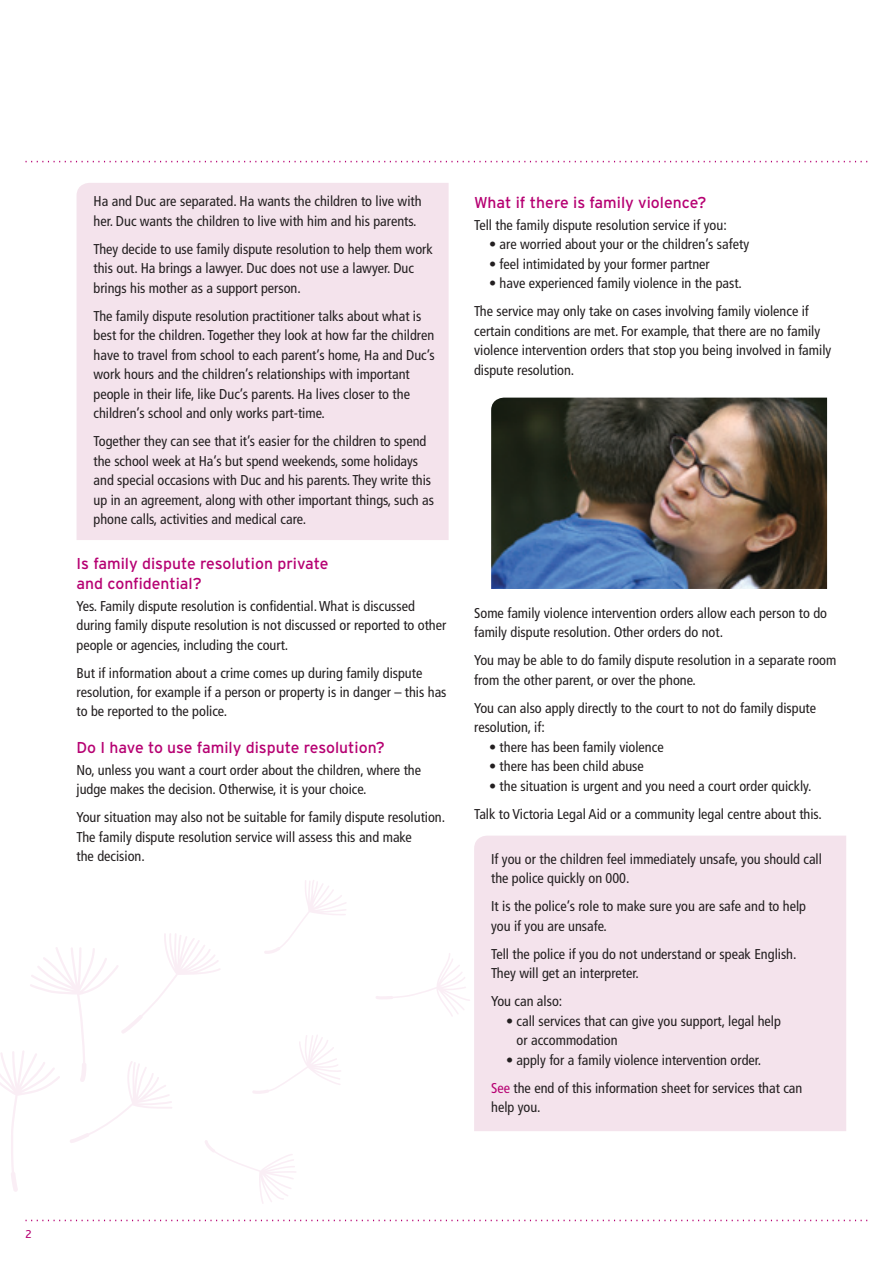
<style>
.page{position:relative;width:893px;height:1263px;background:#fff}
.page>*{position:absolute;margin:0;border:0;box-sizing:border-box;transform-origin:0 0}
.t1{font:15.75px/19.5px "Interstate";color:#b60172}
.t2{font:condensed 14.25px/19.5px "Frutiger";color:#231f20}
.t3{font:12px "Bliss 2";color:#b60172}
.s1{color:#b60172}
</style>
<div class="page">
<svg style="left:376px;top:953px;width:94px;height:63px"></svg>
<svg style="left:0;top:880px;width:346px;height:324px"></svg>
<svg style="left:26px;top:1220px;width:841px;height:1px"></svg>
<svg style="left:26px;top:161px;width:841px;height:1px"></svg>
<div style="left:77px;top:183px;width:372px;height:357px;background:#f4e3ec"></div>
<div style="left:474px;top:836px;width:372px;height:295px;background:#f4e3ec"></div>
<img style="left:491px;top:398px;width:336px;height:191px">
<p class="t2" style="left:94px;top:192px;width:330px">Ha and Duc are separated. Ha wants the children to live with her. Duc wants the children to live with him and his parents.</p>
<p class="t2" style="left:94px;top:239px;width:341px">They decide to use family dispute resolution to help them work this out. Ha brings a lawyer. Duc does not use a lawyer. Duc brings his mother as a support person.</p>
<p class="t2" style="left:94px;top:306px;width:343px">The family dispute resolution practitioner talks about what is best for the children. Together they look at how far the children have to travel from school to each parent’s home, Ha and Duc’s work hours and the children’s relationships with important people in their life, like Duc’s parents. Ha lives closer to the children’s school and only works part-time.</p>
<p class="t2" style="left:94px;top:432px;width:342px">Together they can see that it’s easier for the children to spend the school week at Ha’s but spend weekends, some holidays and special occasions with Duc and his parents. They write this up in an agreement, along with other important things, such as phone calls, activities and medical care.</p>
<h2 class="t1" style="left:77px;top:554px;width:254px">Is family dispute resolution private and confidential?</h2>
<p class="t2" style="left:77px;top:596px;width:371px">Yes. Family dispute resolution is confidential. What is discussed during family dispute resolution is not discussed or reported to other people or agencies, including the court.</p>
<p class="t2" style="left:77px;top:663px;width:372px">But if information about a crime comes up during family dispute resolution, for example if a person or property is in danger – this has to be reported to the police.</p>
<h2 class="t1" style="left:77px;top:738px;width:310px">Do I have to use family dispute resolution?</h2>
<p class="t2" style="left:77px;top:760px;width:346px">No, unless you want a court order about the children, where the judge makes the decision. Otherwise, it is your choice.</p>
<p class="t2" style="left:77px;top:807px;width:370px">Your situation may also not be suitable for family dispute resolution.<br>The family dispute resolution service will assess this and make<br>the decision.</p>
<h2 class="t1" style="left:474px;top:193px;width:234px">What if there is family violence?</h2>
<p class="t2" style="left:474px;top:215px;width:254px">Tell the family dispute resolution service if you:</p>
<p class="t2" style="left:489px;top:235px;width:262px">• are worried about your or the children’s safety</p>
<p class="t2" style="left:489px;top:254px;width:222px">• feel intimidated by your former partner</p>
<p class="t2" style="left:474px;top:270px;width:336px;line-height:28px;text-indent:15px">• have experienced family violence in the past.<br>The service may only take on cases involving family violence if</p>
<p class="t2" style="left:474px;top:321px;width:359px">certain conditions are met. For example, that there are no family violence intervention orders that stop you being involved in family dispute resolution.</p>
<p class="t2" style="left:474px;top:603px;width:354px">Some family violence intervention orders allow each person to do family dispute resolution. Other orders do not.</p>
<p class="t2" style="left:474px;top:650px;width:364px">You may be able to do family dispute resolution in a separate room from the other parent, or over the phone.</p>
<p class="t2" style="left:474px;top:698px;width:343px">You can also apply directly to the court to not do family dispute resolution, if:</p>
<p class="t2" style="left:489px;top:737px;width:176px">• there has been family violence</p>
<p class="t2" style="left:489px;top:756px;width:156px">• there has been child abuse</p>
<p class="t2" style="left:474px;top:772px;width:349px;line-height:28px;text-align:center">• the situation is urgent and you need a court order quickly.<br>Talk to Victoria Legal Aid or a community legal centre about this.</p>
<p class="t2" style="left:491px;top:849px;width:332px">If you or the children feel immediately unsafe, you should call the police quickly on 000.</p>
<p class="t2" style="left:491px;top:896px;width:316px">It is the police’s role to make sure you are safe and to help you if you are unsafe.</p>
<p class="t2" style="left:491px;top:944px;width:307px">Tell the police if you do not understand or speak English.<br>They will get an interpreter.</p>
<p class="t2" style="left:491px;top:991px;width:73px">You can also:</p>
<p class="t2" style="left:517px;top:1011px;width:266px;text-indent:-10px">• call services that can give you support, legal help or accommodation</p>
<p class="t2" style="left:491px;top:1046px;width:313px;line-height:28px;text-indent:15px">• apply for a family violence intervention order.<br><span class="s1">See</span> the end of this information sheet for services that can</p>
<p class="t2" style="left:491px;top:1097px;width:51px">help you.</p>
<p class="t3" style="left:26px;top:1226px;width:8px">2</p>
</div>
